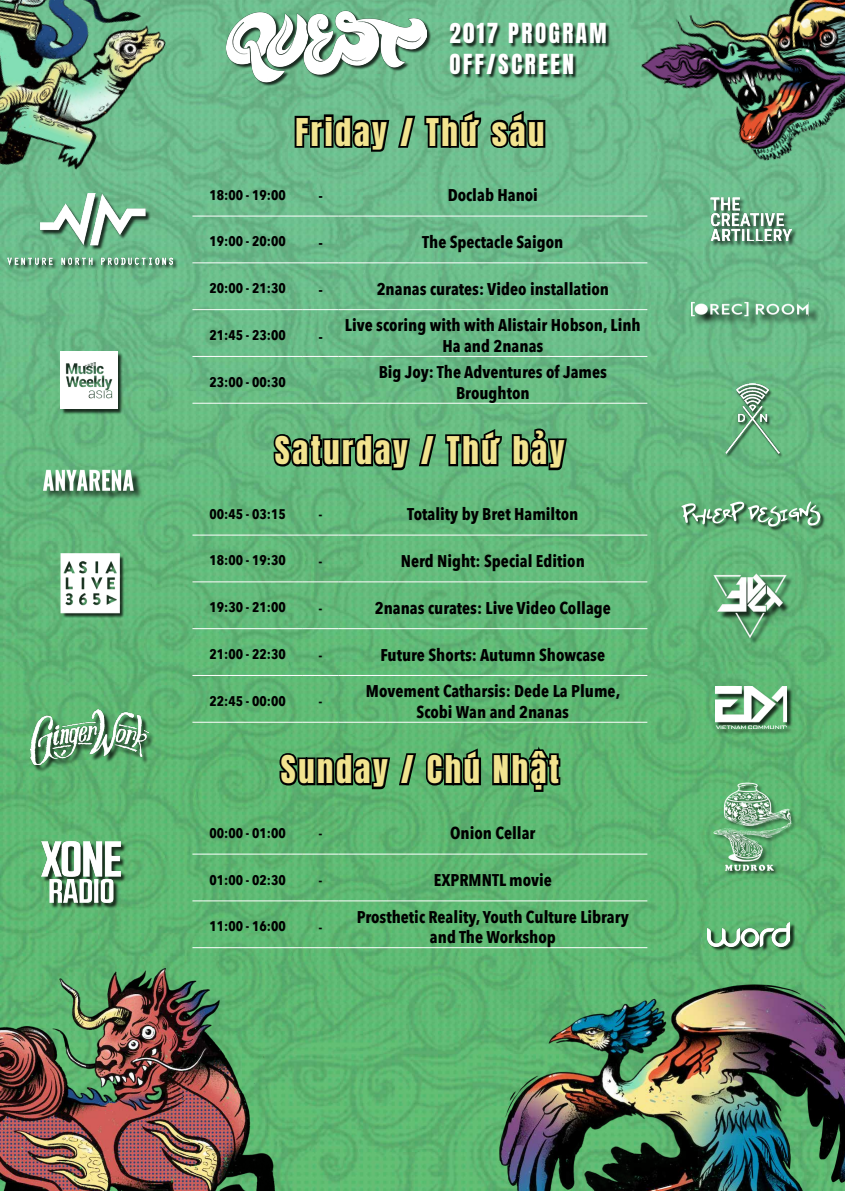
<style>
.page{position:relative;width:845px;height:1191px;background:#fff}
.page>*{position:absolute;margin:0;border:0;box-sizing:border-box;transform-origin:0 0}
.t1{font:32.5px "Anton";letter-spacing:.08em;color:#f2e38f}
.t2{font:23.45px/30.5px "Anton";letter-spacing:.11em;color:#fff}
.t3{font:600 19px "Avenir Next Condensed";color:#000}
.t4{font:700 17px/20.4px "Avenir Next Condensed";color:#000;text-align:center}
.t5{font:600 17px "Avenir Next Condensed";color:#000}
.t6{font:700 14px "Avenir Next Condensed";color:#000}
</style>
<div class="page">
<img style="left:0;top:0;width:845px;height:1191px">
<hr style="left:192px;top:534px;width:111px;height:1px;background:#fff">
<hr style="left:303px;top:534px;width:35px;height:1px;background:#fff">
<hr style="left:338px;top:534px;width:309px;height:1px;background:#fff">
<hr style="left:192px;top:581px;width:111px;height:1px;background:#fff">
<hr style="left:303px;top:581px;width:35px;height:1px;background:#fff">
<hr style="left:338px;top:581px;width:309px;height:1px;background:#fff">
<hr style="left:192px;top:628px;width:111px;height:1px;background:#fff">
<hr style="left:303px;top:628px;width:35px;height:1px;background:#fff">
<hr style="left:338px;top:628px;width:309px;height:1px;background:#fff">
<hr style="left:192px;top:675px;width:111px;height:1px;background:#fff">
<hr style="left:303px;top:675px;width:35px;height:1px;background:#fff">
<hr style="left:338px;top:675px;width:309px;height:1px;background:#fff">
<hr style="left:192px;top:721px;width:111px;height:1px;background:#fff">
<hr style="left:303px;top:721px;width:35px;height:1px;background:#fff">
<hr style="left:338px;top:721px;width:309px;height:1px;background:#fff">
<hr style="left:192px;top:215px;width:111px;height:1px;background:#fff">
<hr style="left:303px;top:215px;width:35px;height:1px;background:#fff">
<hr style="left:338px;top:215px;width:309px;height:1px;background:#fff">
<hr style="left:192px;top:262px;width:111px;height:1px;background:#fff">
<hr style="left:303px;top:262px;width:35px;height:1px;background:#fff">
<hr style="left:338px;top:262px;width:309px;height:1px;background:#fff">
<hr style="left:192px;top:309px;width:111px;height:1px;background:#fff">
<hr style="left:303px;top:309px;width:35px;height:1px;background:#fff">
<hr style="left:338px;top:309px;width:309px;height:1px;background:#fff">
<hr style="left:192px;top:356px;width:111px;height:1px;background:#fff">
<hr style="left:303px;top:356px;width:35px;height:1px;background:#fff">
<hr style="left:338px;top:356px;width:309px;height:1px;background:#fff">
<hr style="left:192px;top:403px;width:111px;height:1px;background:#fff">
<hr style="left:303px;top:403px;width:35px;height:1px;background:#fff">
<hr style="left:338px;top:403px;width:309px;height:1px;background:#fff">
<hr style="left:192px;top:853px;width:111px;height:1px;background:#fff">
<hr style="left:303px;top:853px;width:35px;height:1px;background:#fff">
<hr style="left:338px;top:853px;width:309px;height:1px;background:#fff">
<hr style="left:192px;top:900px;width:111px;height:1px;background:#fff">
<hr style="left:303px;top:900px;width:35px;height:1px;background:#fff">
<hr style="left:338px;top:900px;width:309px;height:1px;background:#fff">
<hr style="left:192px;top:947px;width:111px;height:1px;background:#fff">
<hr style="left:303px;top:947px;width:35px;height:1px;background:#fff">
<hr style="left:338px;top:947px;width:309px;height:1px;background:#fff">
<svg style="left:293px;top:107px;width:254px;height:89px;background:#54926d"></svg>
<svg style="left:270px;top:425px;width:299px;height:89px;background:#4d8f61"></svg>
<svg style="left:276px;top:745px;width:207px;height:88px;background:#478b56"></svg>
<svg style="left:490px;top:729px;width:72px;height:81px;background:#3f7c4d"></svg>
<img style="left:0;top:968px;width:349px;height:223px">
<img style="left:612px;top:0;width:233px;height:189px">
<div style="left:227px;top:12px;width:205px;height:75px;background:#000;opacity:.75"></div>
<img style="left:227px;top:7px;width:200px;height:80px">
<div style="left:450px;top:23px;width:160px;height:55px;background:#000;opacity:.75"></div>
<div style="left:45px;top:471px;width:98px;height:29px;background:#000;opacity:.75"></div>
<img style="left:37px;top:463px;width:105px;height:34px">
<div style="left:62px;top:555px;width:63px;height:63px;background:#000;opacity:.75"></div>
<img style="left:56px;top:553px;width:68px;height:60px">
<div style="left:715px;top:575px;width:79px;height:70px;background:#000;opacity:.75"></div>
<img style="left:713px;top:573px;width:74px;height:67px">
<div style="left:61px;top:353px;width:62px;height:61px;background:#000;opacity:.75"></div>
<img style="left:60px;top:352px;width:57px;height:56px">
<div style="left:692px;top:303px;width:127px;height:24px;background:#000;opacity:.75"></div>
<img style="left:691px;top:287px;width:117px;height:47px">
<div style="left:716px;top:687px;width:77px;height:48px;background:#000;opacity:.75"></div>
<img style="left:715px;top:687px;width:72px;height:41px">
<div style="left:42px;top:842px;width:84px;height:67px;background:#000;opacity:.75"></div>
<img style="left:41px;top:841px;width:79px;height:61px">
<div style="left:708px;top:923px;width:87px;height:28px;background:#000;opacity:.75"></div>
<img style="left:708px;top:922px;width:82px;height:24px">
<div style="left:31px;top:711px;width:124px;height:61px;background:#000;opacity:.75"></div>
<img style="left:30px;top:710px;width:118px;height:55px">
<div style="left:8px;top:195px;width:170px;height:75px;background:#000;opacity:.75"></div>
<img style="left:7px;top:196px;width:165px;height:68px">
<div style="left:711px;top:198px;width:86px;height:49px;background:#000;opacity:.75"></div>
<img style="left:710px;top:197px;width:81px;height:44px">
<div style="left:725px;top:383px;width:58px;height:75px;background:#000;opacity:.75"></div>
<img style="left:725px;top:383px;width:54px;height:71px">
<div style="left:714px;top:783px;width:82px;height:93px;background:#000;opacity:.75"></div>
<img style="left:708px;top:780px;width:85px;height:93px">
<div style="left:682px;top:502px;width:143px;height:29px;background:#000;opacity:.75"></div>
<svg style="left:681px;top:501px;width:139px;height:25px;background:#7cb18b"></svg>
<img style="left:0;top:0;width:184px;height:196px">
<img style="left:476px;top:951px;width:369px;height:240px">
<h2 class="t2" style="left:449px;top:20px;width:159px">2017 PROGRAM<br>OFF/SCREEN</h2>
<h1 class="t1" style="left:295px;top:115px;width:251px">Friday / Thứ sáu</h1>
<p class="t6" style="left:209px;top:186px;width:78px">18:00 - 19:00</p>
<p class="t3" style="left:318px;top:179px;width:6px">-</p>
<p class="t4" style="left:448px;top:185px;width:92px">Doclab Hanoi</p>
<p class="t6" style="left:209px;top:233px;width:78px">19:00 - 20:00</p>
<p class="t3" style="left:318px;top:226px;width:6px">-</p>
<p class="t4" style="left:422px;top:232px;width:143px">The Spectacle Saigon</p>
<p class="t6" style="left:209px;top:280px;width:78px">20:00 - 21:30</p>
<p class="t3" style="left:318px;top:273px;width:6px">-</p>
<p class="t4" style="left:377px;top:278px;width:234px">2nanas curates: Video installation</p>
<p class="t6" style="left:209px;top:326px;width:78px">21:45 - 23:00</p>
<p class="t3" style="left:318px;top:319px;width:6px">-</p>
<p class="t4" style="left:345px;top:315px;width:297px">Live scoring with with Alistair Hobson, Linh<br>Ha and 2nanas</p>
<p class="t6" style="left:209px;top:373px;width:78px">23:00 - 00:30</p>
<p class="t4" style="left:379px;top:362px;width:230px">Big Joy: The Adventures of James<br>Broughton</p>
<h1 class="t1" style="left:275px;top:434px;width:291px">Saturday / Thứ bảy</h1>
<p class="t6" style="left:209px;top:505px;width:78px">00:45 - 03:15</p>
<p class="t5" style="left:318px;top:499px;width:6px">-</p>
<p class="t4" style="left:407px;top:504px;width:173px">Totality by Bret Hamilton</p>
<p class="t6" style="left:209px;top:552px;width:78px">18:00 - 19:30</p>
<p class="t5" style="left:318px;top:546px;width:6px">-</p>
<p class="t4" style="left:401px;top:551px;width:186px">Nerd Night: Special Edition</p>
<p class="t6" style="left:209px;top:599px;width:78px">19:30 - 21:00</p>
<p class="t5" style="left:318px;top:593px;width:6px">-</p>
<p class="t4" style="left:375px;top:597px;width:238px">2nanas curates: Live Video Collage</p>
<p class="t6" style="left:209px;top:645px;width:78px">21:00 - 22:30</p>
<p class="t5" style="left:318px;top:640px;width:6px">-</p>
<p class="t4" style="left:380px;top:644px;width:226px">Future Shorts: Autumn Showcase</p>
<p class="t6" style="left:209px;top:692px;width:78px">22:45 - 00:00</p>
<p class="t5" style="left:318px;top:686px;width:6px">-</p>
<p class="t4" style="left:366px;top:681px;width:256px">Movement Catharsis: Dede La Plume,<br>Scobi Wan and 2nanas</p>
<h1 class="t1" style="left:281px;top:753px;width:280px">Sunday / Chú Nhật</h1>
<p class="t6" style="left:209px;top:824px;width:78px">00:00 - 01:00</p>
<p class="t5" style="left:318px;top:818px;width:6px">-</p>
<p class="t4" style="left:450px;top:823px;width:87px">Onion Cellar</p>
<p class="t6" style="left:209px;top:871px;width:78px">01:00 - 02:30</p>
<p class="t5" style="left:318px;top:865px;width:6px">-</p>
<p class="t4" style="left:434px;top:869px;width:120px">EXPRMNTL movie</p>
<p class="t6" style="left:209px;top:917px;width:78px">11:00 - 16:00</p>
<p class="t5" style="left:318px;top:912px;width:6px">-</p>
<p class="t4" style="left:357px;top:906px;width:273px">Prosthetic Reality, Youth Culture Library and The Workshop</p>
</div>
